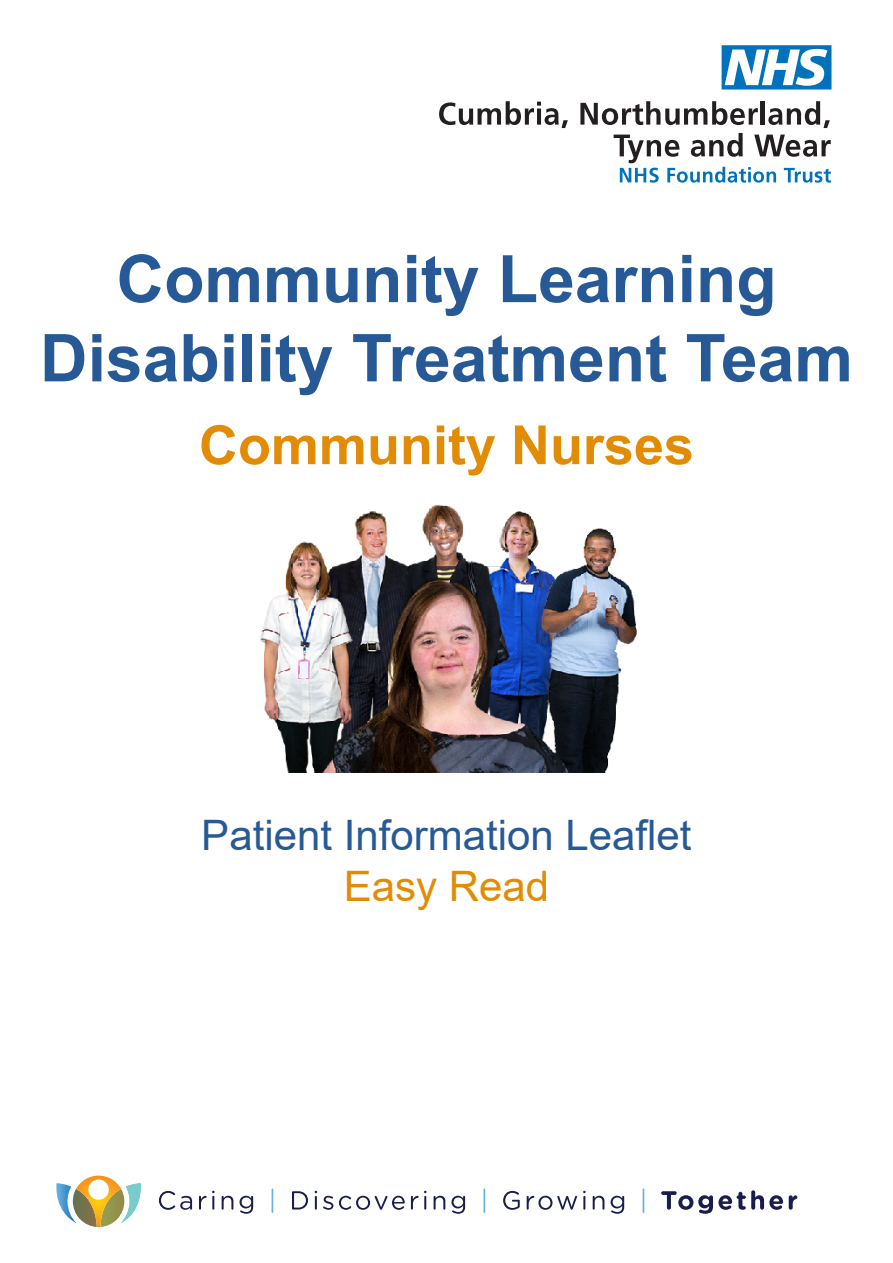
<style>
.page{position:relative;width:893px;height:1263px;background:#fff}
.page>*{position:absolute;margin:0;border:0;box-sizing:border-box;transform-origin:0 0}
.t1{font:700 66px/79.2px "Arial";color:#265996;text-align:center}
.t2{font:700 54px "Arial";color:#e28c05}
.t3{font:42px "Arial";color:#265996}
.t4{font:42px "Arial MT2";color:#e28c05}
</style>
<div class="page">
<img style="left:260px;top:504px;width:377px;height:269px">
<svg style="left:722px;top:45px;width:109px;height:45px"></svg>
<svg style="left:439px;top:101px;width:129px;height:27px"></svg>
<svg style="left:580px;top:101px;width:251px;height:82px"></svg>
<svg style="left:159px;top:1191px;width:33px;height:19px"></svg>
<svg style="left:199px;top:1191px;width:16px;height:18px"></svg>
<svg style="left:222px;top:1196px;width:11px;height:13px"></svg>
<svg style="left:240px;top:1196px;width:13px;height:18px"></svg>
<svg style="left:272px;top:1188px;width:1px;height:25px"></svg>
<svg style="left:292px;top:1191px;width:16px;height:18px"></svg>
<svg style="left:315px;top:1191px;width:2px;height:18px"></svg>
<svg style="left:323px;top:1196px;width:10px;height:14px"></svg>
<svg style="left:339px;top:1196px;width:66px;height:14px"></svg>
<svg style="left:411px;top:1191px;width:15px;height:18px"></svg>
<svg style="left:434px;top:1196px;width:11px;height:13px"></svg>
<svg style="left:451px;top:1196px;width:14px;height:18px"></svg>
<hr style="left:483px;top:1188px;width:2px;height:25px;background:#69b1e2">
<svg style="left:503px;top:1191px;width:17px;height:19px"></svg>
<svg style="left:527px;top:1196px;width:50px;height:14px"></svg>
<svg style="left:583px;top:1191px;width:3px;height:18px"></svg>
<svg style="left:593px;top:1196px;width:11px;height:13px"></svg>
<svg style="left:611px;top:1196px;width:13px;height:18px"></svg>
<svg style="left:643px;top:1188px;width:1px;height:25px"></svg>
<svg style="left:661px;top:1190px;width:122px;height:24px"></svg>
<svg style="left:789px;top:1195px;width:8px;height:15px"></svg>
<svg style="left:56px;top:1175px;width:85px;height:52px"></svg>
<p class="t1" style="left:40px;top:240px;width:815px">Community Learning<br>Disability Treatment Team</p>
<p class="t2" style="left:199px;top:407px;width:497px">Community Nurses</p>
<p class="t3" style="left:201px;top:806px;width:492px">Patient Information Leaflet</p>
<p class="t4" style="left:344px;top:857px;width:207px">Easy Read</p>
</div>
